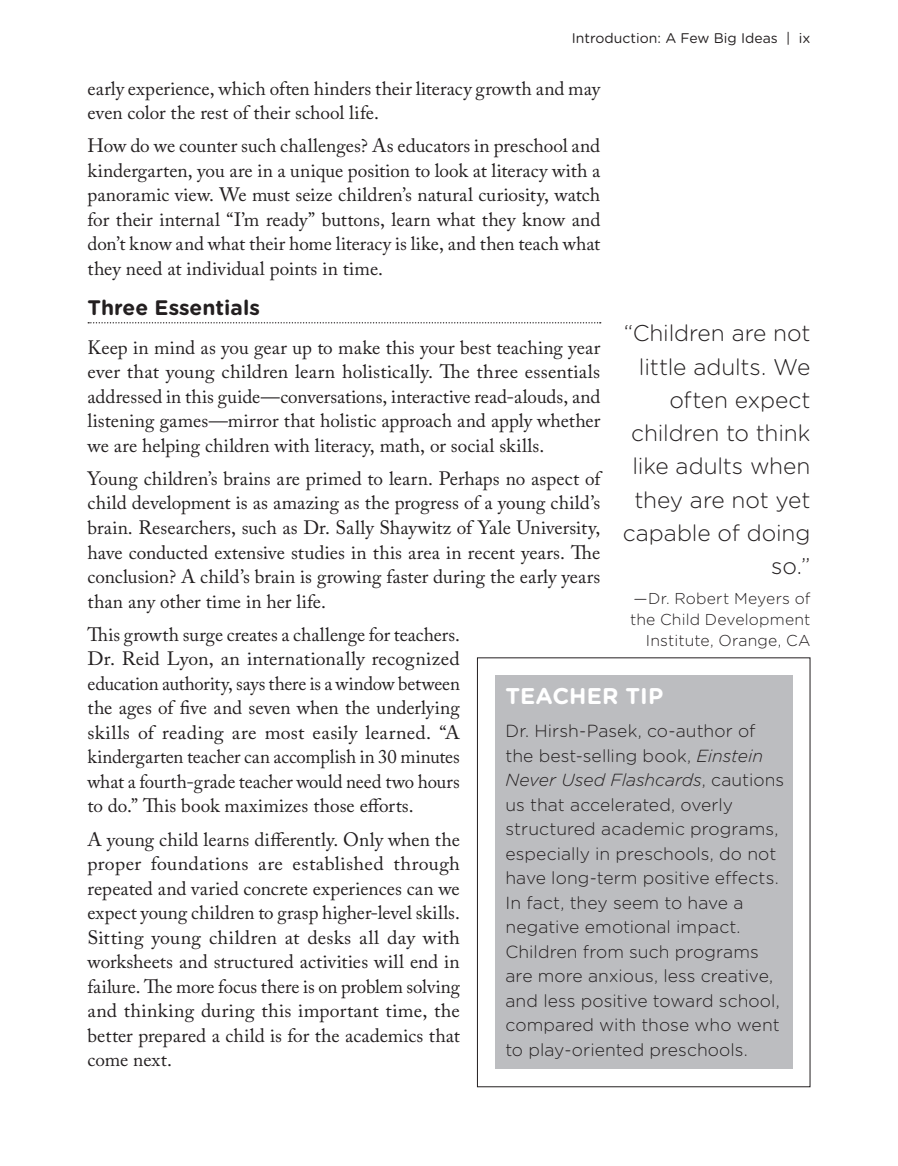
<style>
.page{position:relative;width:898px;height:1166px;background:#fff}
.page>*{position:absolute;margin:0;border:0;box-sizing:border-box;transform-origin:0 0}
.t1{font:300 22.75px/33.2px "Gotham Rounded";letter-spacing:-.005em;color:#231f20;text-align:right}
.t2{font:700 22.75px "Gotham Rounded";letter-spacing:.005em;color:#fff}
.t3{font:700 21px "Gotham Rounded";color:#231f20}
.t4{font:19.25px/24.5px "Adobe Caslon Pro";color:#231f20;text-align:justify}
.t5{font:300 17.5px/24.5px "Gotham Rounded";letter-spacing:.005em;color:#231f20}
.t6{font:300 15.75px/21px "Gotham Rounded";letter-spacing:.01em;color:#231f20;text-align:right}
.t7{font:14px "Gotham Rounded";color:#231f20}
.s1{font-style:italic}
</style>
<div class="page">
<div style="left:495px;top:675px;width:297px;height:394px;background:#bcbdc0"></div>
<svg style="left:88px;top:322px;width:513px;height:1px"></svg>
<p class="t7" style="left:572px;top:29px;width:240px">Introduction: A Few Big Ideas | ix</p>
<p class="t4" style="left:88px;top:76px;width:514px">early experience, which often hinders their literacy growth and may even color the rest of their school life.</p>
<p class="t4" style="left:88px;top:133px;width:514px">How do we counter such challenges? As educators in preschool and kindergarten, you are in a unique position to look at literacy with a panoramic view. We must seize children’s natural curiosity, watch for their internal “I’m ready” buttons, learn what they know and don’t know and what their home literacy is like, and then teach what they need at individual points in time.</p>
<p class="t3" style="left:88px;top:292px;width:174px">Three Essentials</p>
<p class="t4" style="left:88px;top:335px;width:514px">Keep in mind as you gear up to make this your best teaching year ever that young children learn holistically. The three essentials addressed in this guide—conversations, interactive read-alouds, and listening games—mirror that holistic approach and apply whether we are helping children with literacy, math, or social skills.</p>
<p class="t4" style="left:88px;top:466px;width:514px">Young children’s brains are primed to learn. Perhaps no aspect of child development is as amazing as the progress of a young child’s brain. Researchers, such as Dr. Sally Shaywitz of Yale University, have conducted extensive studies in this area in recent years. The conclusion? A child’s brain is growing faster during the early years than any other time in her life.</p>
<p class="t4" style="left:88px;top:622px;width:374px">This growth surge creates a challenge for teachers.<br>Dr. Reid Lyon, an internationally recognized education authority, says there is a window between the ages of five and seven when the underlying skills of reading are most easily learned. “A kindergarten teacher can accomplish in 30 minutes what a fourth-grade teacher would need two hours to do.” This book maximizes those efforts.</p>
<p class="t4" style="left:88px;top:826px;width:374px">A young child learns differently. Only when the proper foundations are established through repeated and varied concrete experiences can we expect young children to grasp higher-level skills.<br>Sitting young children at desks all day with worksheets and structured activities will end in failure. The more focus there is on problem solving and thinking during this important time, the better prepared a child is for the academics that come next.</p>
<p class="t1" style="left:623px;top:316px;width:189px">“Children are not little adults. We often expect children to think like adults when they are not yet capable of doing so.”</p>
<p class="t6" style="left:630px;top:587px;width:182px">—Dr. Robert Meyers of the Child Development<br>Institute, Orange, CA</p>
<p class="t2" style="left:505px;top:679px;width:159px">TEACHER TIP</p>
<p class="t5" style="left:505px;top:718px;width:280px">Dr. Hirsh-Pasek, co-author of the best-selling book, <span class="s1">Einstein<br>Never Used Flashcards</span>, cautions us that accelerated, overly structured academic programs, especially in preschools, do not have long-term positive effects.<br>In fact, they seem to have a negative emotional impact.<br>Children from such programs are more anxious, less creative, and less positive toward school, compared with those who went to play-oriented preschools.</p>
</div>
